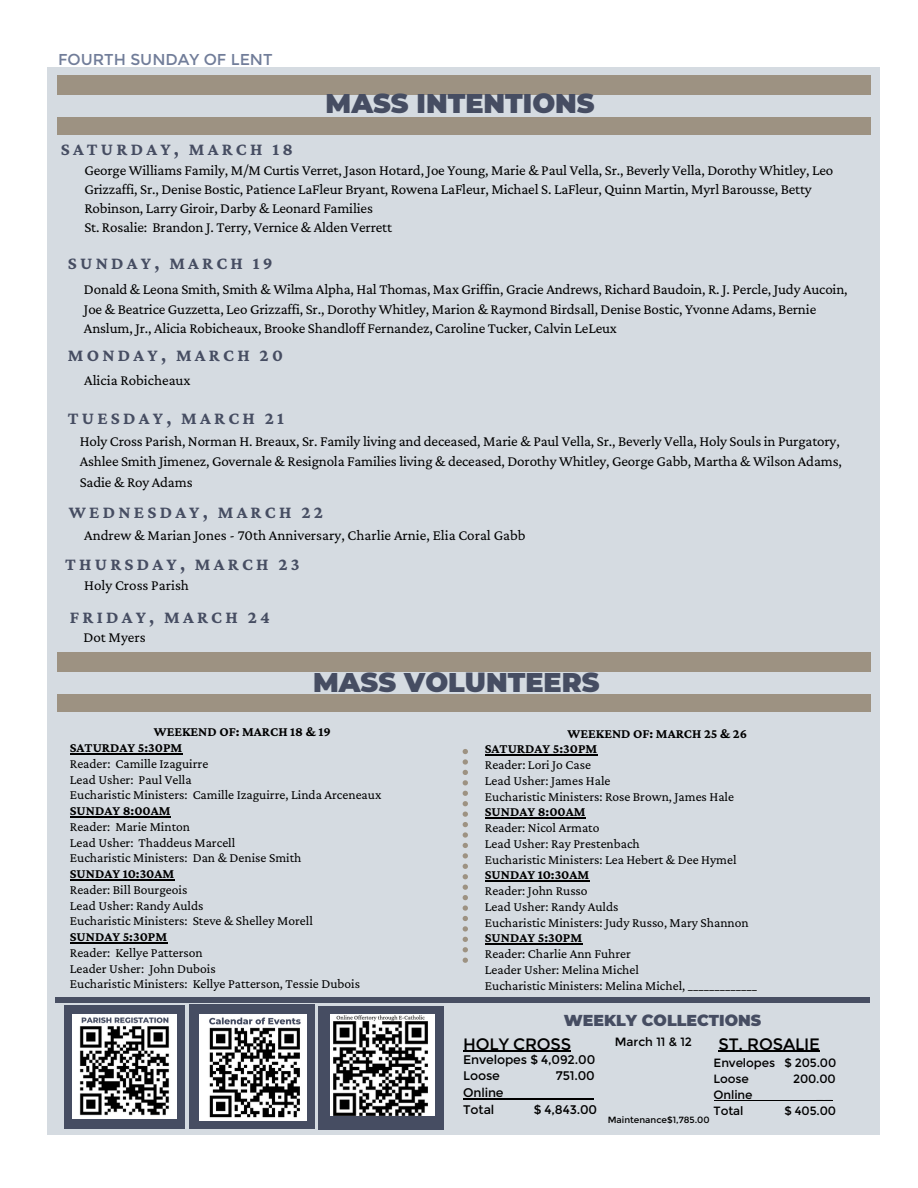
<style>
.page{position:relative;width:918px;height:1188px;background:#fff}
.page>*{position:absolute;margin:0;border:0;box-sizing:border-box;transform-origin:0 0}
.t1{font:900 27px "Montserrat";color:#464d62}
.t2{font:700 18px "Crimson Pro";letter-spacing:.18em;color:#464d62}
.t3{font:16.5px "Montserrat";letter-spacing:-.01em;color:#000}
.t4{font:15.75px "Montserrat";color:#717d99}
.t5{font:900 15.75px "Montserrat";color:#464d62}
.t6{font:15px/19.2px "Crimson Pro";letter-spacing:-.01em;color:#000}
.t7{font:13.5px/15.8px "Crimson Pro";color:#000}
.t8{font:700 13.5px/15.8px "Crimson Pro";color:#000}
.t9{font:12.45px/16.6px "Montserrat";letter-spacing:-.01em;color:#000}
.t10{font:12px/15.9px "Montserrat";letter-spacing:-.01em;color:#000}
.t11{font:9px "Montserrat";color:#000}
</style>
<div class="page">
<div style="left:47px;top:67px;width:832px;height:1067px;background:#d5dbe1"></div>
<div style="left:57px;top:117px;width:814px;height:18px;background:#9d9282"></div>
<div style="left:57px;top:76px;width:814px;height:18px;background:#9d9282"></div>
<div style="left:56px;top:997px;width:814px;height:6px;background:#464d62"></div>
<div style="left:57px;top:694px;width:814px;height:18px;background:#9d9282"></div>
<div style="left:57px;top:653px;width:814px;height:18px;background:#9d9282"></div>
<div style="left:64px;top:1005px;width:121px;height:124px;background:#464d62"></div>
<img style="left:72px;top:1014px;width:105px;height:105px">
<div style="left:189px;top:1005px;width:125px;height:124px;background:#464d62"></div>
<img style="left:199px;top:1014px;width:107px;height:107px">
<hr style="left:463px;top:1051px;width:108px;height:1px;background:#000">
<hr style="left:463px;top:1098px;width:41px;height:1px;background:#000">
<hr style="left:504px;top:1098px;width:46px;height:1px;background:#000">
<hr style="left:550px;top:1098px;width:44px;height:1px;background:#000">
<hr style="left:719px;top:1051px;width:101px;height:1px;background:#000">
<hr style="left:714px;top:1100px;width:38px;height:1px;background:#000">
<hr style="left:752px;top:1100px;width:64px;height:1px;background:#000">
<svg style="left:816px;top:1100px;width:17px;height:1px"></svg>
<div style="left:319px;top:1006px;width:125px;height:124px;background:#464d62"></div>
<img style="left:331px;top:1014px;width:104px;height:101px">
<svg style="left:463px;top:749px;width:5px;height:36px"></svg>
<svg style="left:463px;top:791px;width:5px;height:15px"></svg>
<svg style="left:463px;top:812px;width:5px;height:46px"></svg>
<svg style="left:463px;top:864px;width:5px;height:15px"></svg>
<svg style="left:463px;top:885px;width:5px;height:67px"></svg>
<svg style="left:463px;top:958px;width:5px;height:5px"></svg>
<hr style="left:485px;top:754px;width:112px;height:2px;background:#000">
<hr style="left:485px;top:817px;width:101px;height:2px;background:#000">
<hr style="left:485px;top:880px;width:104px;height:2px;background:#000">
<hr style="left:485px;top:943px;width:97px;height:2px;background:#000">
<hr style="left:70px;top:753px;width:112px;height:1px;background:#000">
<hr style="left:70px;top:816px;width:101px;height:1px;background:#000">
<hr style="left:70px;top:879px;width:104px;height:1px;background:#000">
<hr style="left:70px;top:942px;width:97px;height:1px;background:#000">
<p class="t4" style="left:58px;top:49px;width:216px">FOURTH SUNDAY OF LENT</p>
<p class="t2" style="left:61px;top:138px;width:234px">SATURDAY, MARCH 18</p>
<h1 class="t1" style="left:326px;top:87px;width:271px">MASS INTENTIONS</h1>
<p class="t6" style="left:84px;top:160px;width:750px">George Williams Family, M/M Curtis Verret, Jason Hotard, Joe Young, Marie &amp; Paul Vella, Sr., Beverly Vella, Dorothy Whitley, Leo Grizzaffi, Sr., Denise Bostic, Patience LaFleur Bryant, Rowena LaFleur, Michael S. LaFleur, Quinn Martin, Myrl Barousse, Betty Robinson, Larry Giroir, Darby &amp; Leonard Families<br>St. Rosalie: Brandon J. Terry, Vernice &amp; Alden Verrett</p>
<p class="t2" style="left:68px;top:253px;width:206px">SUNDAY, MARCH 19</p>
<p class="t6" style="left:84px;top:280px;width:765px">Donald &amp; Leona Smith, Smith &amp; Wilma Alpha, Hal Thomas, Max Griffin, Gracie Andrews, Richard Baudoin, R. J. Percle, Judy Aucoin,<br>Joe &amp; Beatrice Guzzetta, Leo Grizzaffi, Sr., Dorothy Whitley, Marion &amp; Raymond Birdsall, Denise Bostic, Yvonne Adams, Bernie<br>Anslum, Jr., Alicia Robicheaux, Brooke Shandloff Fernandez, Caroline Tucker, Calvin LeLeux</p>
<p class="t2" style="left:68px;top:345px;width:217px">MONDAY, MARCH 20</p>
<p class="t6" style="left:84px;top:371px;width:108px">Alicia Robicheaux</p>
<p class="t2" style="left:68px;top:407px;width:218px">TUESDAY, MARCH 21</p>
<p class="t6" style="left:80px;top:431px;width:764px;line-height:20.2px">Holy Cross Parish, Norman H. Breaux, Sr. Family living and deceased, Marie &amp; Paul Vella, Sr., Beverly Vella, Holy Souls in Purgatory,<br>Ashlee Smith Jimenez, Governale &amp; Resignola Families living &amp; deceased, Dorothy Whitley, George Gabb, Martha &amp; Wilson Adams,<br>Sadie &amp; Roy Adams</p>
<p class="t2" style="left:69px;top:502px;width:256px">WEDNESDAY, MARCH 22</p>
<p class="t6" style="left:84px;top:525px;width:443px">Andrew &amp; Marian Jones - 70th Anniversary, Charlie Arnie, Elia Coral Gabb</p>
<p class="t2" style="left:65px;top:554px;width:236px">THURSDAY, MARCH 23</p>
<p class="t2" style="left:70px;top:606px;width:202px">FRIDAY, MARCH 24</p>
<p class="t6" style="left:83px;top:627px;width:64px">Dot Myers</p>
<p class="t6" style="left:84px;top:575px;width:106px">Holy Cross Parish</p>
<h1 class="t1" style="left:313px;top:666px;width:288px">MASS VOLUNTEERS</h1>
<p class="t8" style="left:70px;top:724px;width:263px;text-indent:84px">WEEKEND OF: MARCH 18 &amp; 19<br>SATURDAY 5:30PM</p>
<p class="t7" style="left:70px;top:755px;width:313px">Reader: Camille Izaguirre<br>Lead Usher: Paul Vella<br>Eucharistic Ministers: Camille Izaguirre, Linda Arceneaux</p>
<p class="t8" style="left:70px;top:803px;width:102px">SUNDAY 8:00AM</p>
<p class="t7" style="left:70px;top:818px;width:233px">Reader: Marie Minton<br>Lead Usher: Thaddeus Marcell<br>Eucharistic Ministers: Dan &amp; Denise Smith</p>
<p class="t8" style="left:70px;top:866px;width:106px">SUNDAY 10:30AM</p>
<p class="t7" style="left:70px;top:881px;width:245px">Reader: Bill Bourgeois<br>Lead Usher: Randy Aulds<br>Eucharistic Ministers: Steve &amp; Shelley Morell</p>
<p class="t8" style="left:70px;top:929px;width:99px">SUNDAY 5:30PM</p>
<p class="t7" style="left:70px;top:944px;width:292px">Reader: Kellye Patterson<br>Leader Usher: John Dubois<br>Eucharistic Ministers: Kellye Patterson, Tessie Dubois</p>
<p class="t8" style="left:485px;top:725px;width:264px;text-indent:83px">WEEKEND OF: MARCH 25 &amp; 26<br>SATURDAY 5:30PM</p>
<p class="t7" style="left:485px;top:757px;width:251px">Reader: Lori Jo Case<br>Lead Usher: James Hale<br>Eucharistic Ministers: Rose Brown, James Hale</p>
<p class="t8" style="left:485px;top:804px;width:102px">SUNDAY 8:00AM</p>
<p class="t7" style="left:485px;top:820px;width:253px">Reader: Nicol Armato<br>Lead Usher: Ray Prestenbach<br>Eucharistic Ministers: Lea Hebert &amp; Dee Hymel</p>
<p class="t8" style="left:485px;top:867px;width:106px">SUNDAY 10:30AM</p>
<p class="t7" style="left:485px;top:883px;width:265px">Reader: John Russo<br>Lead Usher: Randy Aulds<br>Eucharistic Ministers: Judy Russo, Mary Shannon</p>
<p class="t8" style="left:485px;top:930px;width:99px">SUNDAY 5:30PM</p>
<p class="t7" style="left:485px;top:946px;width:274px">Reader: Charlie Ann Fuhrer<br>Leader Usher: Melina Michel<br>Eucharistic Ministers: Melina Michel, _____________</p>
<p class="t5" style="left:564px;top:1011px;width:199px">WEEKLY COLLECTIONS</p>
<p class="t3" style="left:463px;top:1034px;width:109px">HOLY CROSS</p>
<p class="t9" style="left:463px;top:1051px;width:134px">Envelopes $ 4,092.00<br>Loose</p>
<p class="t10" style="left:615px;top:1034px;width:79px">March 11 &amp; 12</p>
<p class="t3" style="left:719px;top:1034px;width:103px">ST. ROSALIE</p>
<p class="t10" style="left:714px;top:1055px;width:124px">Envelopes $ 205.00<br>Loose</p>
<p class="t9" style="left:556px;top:1068px;width:41px">751.00</p>
<p class="t10" style="left:793px;top:1071px;width:44px">200.00</p>
<p class="t9" style="left:463px;top:1084px;width:42px">Online<br>Total</p>
<p class="t9" style="left:534px;top:1101px;width:65px">$ 4,843.00</p>
<p class="t10" style="left:714px;top:1087px;width:40px">Online<br>Total</p>
<p class="t11" style="left:608px;top:1114px;width:103px">Maintenance$1,785.00</p>
<p class="t10" style="left:784px;top:1103px;width:53px">$ 405.00</p>
</div>
